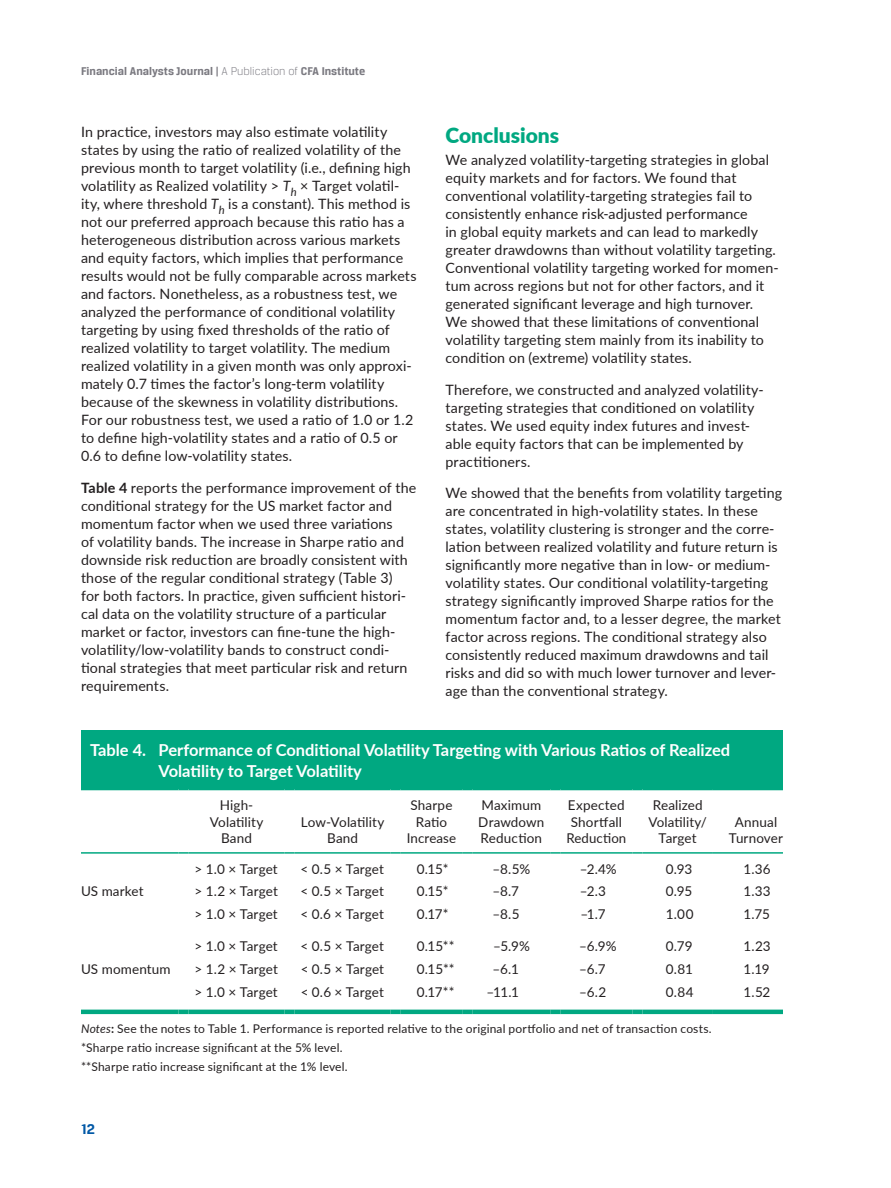
<style>
.page{position:relative;width:891px;height:1188px;background:#fff}
.page>*{position:absolute;margin:0;border:0;box-sizing:border-box;transform-origin:0 0}
.t1{font:900 21px "Lato";color:#00a881}
.t2{font:700 16.5px/21px "Lato";color:#fff}
.t3{font:700 15px "CFA Breuer Text";color:#0158a6}
.t4{font:14.25px/18px "Lato";letter-spacing:.01em;color:#231f20}
.t5{font:13.5px/16.5px "Lato";letter-spacing:.01em;color:#231f20;text-align:center}
.t6{font:12px/18.9px "Lato";letter-spacing:.015em;color:#231f20}
.t7{font:700 12px "CFA Breuer Text";color:#7b7a81}
.s1{font-weight:300}
.s2{font-style:italic}
.s3{font-weight:700}
</style>
<div class="page">
<div style="left:81px;top:730px;width:702px;height:59px;background:#00a881"></div>
<hr style="left:81px;top:789px;width:98px;height:1px;background:#00a881">
<hr style="left:189px;top:789px;width:96px;height:1px;background:#00a881">
<hr style="left:295px;top:789px;width:96px;height:1px;background:#00a881">
<hr style="left:401px;top:789px;width:61px;height:1px;background:#00a881">
<hr style="left:472px;top:789px;width:78px;height:1px;background:#00a881">
<hr style="left:560px;top:789px;width:72px;height:1px;background:#00a881">
<hr style="left:642px;top:789px;width:71px;height:1px;background:#00a881">
<hr style="left:723px;top:789px;width:60px;height:1px;background:#00a881">
<hr style="left:81px;top:852px;width:98px;height:2px;background:#00a881">
<svg style="left:179px;top:852px;width:10px;height:2px"></svg>
<hr style="left:189px;top:852px;width:96px;height:2px;background:#00a881">
<svg style="left:285px;top:852px;width:10px;height:2px"></svg>
<hr style="left:295px;top:852px;width:96px;height:2px;background:#00a881">
<svg style="left:391px;top:852px;width:10px;height:2px"></svg>
<hr style="left:401px;top:852px;width:61px;height:2px;background:#00a881">
<svg style="left:462px;top:852px;width:10px;height:2px"></svg>
<hr style="left:472px;top:852px;width:78px;height:2px;background:#00a881">
<svg style="left:550px;top:852px;width:10px;height:2px"></svg>
<hr style="left:560px;top:852px;width:72px;height:2px;background:#00a881">
<svg style="left:632px;top:852px;width:10px;height:2px"></svg>
<hr style="left:642px;top:852px;width:71px;height:2px;background:#00a881">
<svg style="left:713px;top:852px;width:10px;height:2px"></svg>
<hr style="left:723px;top:852px;width:60px;height:2px;background:#00a881">
<hr style="left:81px;top:1010px;width:98px;height:4px;background:#00a881">
<hr style="left:179px;top:1010px;width:10px;height:4px;background:#00a881">
<hr style="left:189px;top:1010px;width:96px;height:4px;background:#00a881">
<hr style="left:285px;top:1010px;width:10px;height:4px;background:#00a881">
<hr style="left:295px;top:1010px;width:96px;height:4px;background:#00a881">
<hr style="left:391px;top:1010px;width:10px;height:4px;background:#00a881">
<hr style="left:401px;top:1010px;width:61px;height:4px;background:#00a881">
<hr style="left:462px;top:1010px;width:10px;height:4px;background:#00a881">
<hr style="left:472px;top:1010px;width:78px;height:4px;background:#00a881">
<hr style="left:550px;top:1010px;width:10px;height:4px;background:#00a881">
<hr style="left:560px;top:1010px;width:72px;height:4px;background:#00a881">
<hr style="left:632px;top:1010px;width:10px;height:4px;background:#00a881">
<hr style="left:642px;top:1010px;width:71px;height:4px;background:#00a881">
<hr style="left:713px;top:1010px;width:10px;height:4px;background:#00a881">
<hr style="left:723px;top:1010px;width:60px;height:4px;background:#00a881">
<p class="t7" style="left:81px;top:64px;width:286px">Financial Analysts Journal | <span class="s1">A Publication of</span> CFA Institute</p>
<p class="t4" style="left:81px;top:123px;width:337px">In practice, investors may also estimate volatility states by using the ratio of realized volatility of the previous month to target volatility (i.e., defining high volatility as Realized volatility &gt; <span class="s2">T</span><sub>h</sub> × Target volatil&shy;ity, where threshold <span class="s2">T</span><sub>h</sub> is a constant). This method is not our preferred approach because this ratio has a heterogeneous distribution across various markets and equity factors, which implies that performance results would not be fully comparable across markets and factors. Nonetheless, as a robustness test, we analyzed the performance of conditional volatility targeting by using fixed thresholds of the ratio of realized volatility to target volatility. The medium realized volatility in a given month was only approxi&shy;mately 0.7 times the factor’s long-term volatility because of the skewness in volatility distributions.<br>For our robustness test, we used a ratio of 1.0 or 1.2 to define high-volatility states and a ratio of 0.5 or 0.6 to define low-volatility states.</p>
<p class="t4" style="left:81px;top:478px;width:337px"><span class="s3">Table 4</span> reports the performance improvement of the conditional strategy for the US market factor and momentum factor when we used three variations<br>of volatility bands. The increase in Sharpe ratio and downside risk reduction are broadly consistent with those of the regular conditional strategy (Table 3)<br>for both factors. In practice, given sufficient histori&shy;cal data on the volatility structure of a particular market or factor, investors can fine-tune the high&shy;volatility/low-volatility bands to construct condi&shy;tional strategies that meet particular risk and return requirements.</p>
<h1 class="t1" style="left:446px;top:119px;width:115px">Conclusions</h1>
<p class="t4" style="left:446px;top:151px;width:335px">We analyzed volatility-targeting strategies in global equity markets and for factors. We found that conventional volatility-targeting strategies fail to consistently enhance risk-adjusted performance<br>in global equity markets and can lead to markedly greater drawdowns than without volatility targeting.<br>Conventional volatility targeting worked for momen&shy;tum across regions but not for other factors, and it generated significant leverage and high turnover.<br>We showed that these limitations of conventional volatility targeting stem mainly from its inability to condition on (extreme) volatility states.</p>
<p class="t4" style="left:446px;top:380px;width:320px">Therefore, we constructed and analyzed volatility&shy;targeting strategies that conditioned on volatility states. We used equity index futures and invest&shy;able equity factors that can be implemented by practitioners.</p>
<p class="t4" style="left:446px;top:484px;width:338px">We showed that the benefits from volatility targeting are concentrated in high-volatility states. In these states, volatility clustering is stronger and the corre&shy;lation between realized volatility and future return is significantly more negative than in low- or medium&shy;volatility states. Our conditional volatility-targeting strategy significantly improved Sharpe ratios for the momentum factor and, to a lesser degree, the market factor across regions. The conditional strategy also consistently reduced maximum drawdowns and tail risks and did so with much lower turnover and lever&shy;age than the conventional strategy.</p>
<p class="t2" style="left:159px;top:739px;width:573px;text-indent:-69px">Table 4. Performance of Conditional Volatility Targeting with Various Ratios of Realized<br>Volatility to Target Volatility</p>
<p class="t5" style="left:210px;top:796px;width:55px">High-<br>Volatility<br>Band</p>
<p class="t5" style="left:407px;top:796px;width:51px">Sharpe<br>Ratio<br>Increase</p>
<p class="t5" style="left:478px;top:796px;width:68px;text-align:left">Maximum<br>Drawdown<br>Reduction</p>
<p class="t5" style="left:566px;top:796px;width:61px">Expected<br>Shortfall<br>Reduction</p>
<p class="t5" style="left:648px;top:796px;width:60px">Realized<br>Volatility/<br>Target</p>
<p class="t5" style="left:301px;top:813px;width:85px">Low-Volatility<br>Band</p>
<p class="t5" style="left:729px;top:813px;width:55px">Annual<br>Turnover</p>
<p class="t5" style="left:81px;top:883px;width:64px">US market</p>
<p class="t5" style="left:195px;top:860px;width:85px">&gt; 1.0 × Target</p>
<p class="t5" style="left:301px;top:860px;width:85px">&lt; 0.5 × Target</p>
<p class="t5" style="left:417px;top:860px;width:33px">0.15*</p>
<p class="t5" style="left:492px;top:860px;width:39px">–8.5%</p>
<p class="t5" style="left:580px;top:860px;width:38px">–2.4%</p>
<p class="t5" style="left:666px;top:860px;width:28px">0.93</p>
<p class="t5" style="left:744px;top:860px;width:29px">1.36</p>
<p class="t5" style="left:195px;top:883px;width:85px">&gt; 1.2 × Target</p>
<p class="t5" style="left:301px;top:883px;width:85px">&lt; 0.5 × Target</p>
<p class="t5" style="left:417px;top:883px;width:33px">0.15*</p>
<p class="t5" style="left:492px;top:883px;width:28px">–8.7</p>
<p class="t5" style="left:580px;top:883px;width:28px">–2.3</p>
<p class="t5" style="left:666px;top:883px;width:28px">0.95</p>
<p class="t5" style="left:744px;top:883px;width:29px">1.33</p>
<p class="t5" style="left:195px;top:906px;width:85px">&gt; 1.0 × Target</p>
<p class="t5" style="left:301px;top:906px;width:85px">&lt; 0.6 × Target</p>
<p class="t5" style="left:417px;top:906px;width:33px">0.17*</p>
<p class="t5" style="left:492px;top:906px;width:29px">–8.5</p>
<p class="t5" style="left:580px;top:906px;width:27px">–1.7</p>
<p class="t5" style="left:666px;top:906px;width:29px">1.00</p>
<p class="t5" style="left:744px;top:906px;width:28px">1.75</p>
<p class="t5" style="left:195px;top:937px;width:85px">&gt; 1.0 × Target</p>
<p class="t5" style="left:301px;top:937px;width:85px">&lt; 0.5 × Target</p>
<p class="t5" style="left:417px;top:937px;width:39px">0.15**</p>
<p class="t5" style="left:493px;top:937px;width:38px">–5.9%</p>
<p class="t5" style="left:579px;top:937px;width:39px">–6.9%</p>
<p class="t5" style="left:666px;top:937px;width:28px">0.79</p>
<p class="t5" style="left:744px;top:937px;width:29px">1.23</p>
<p class="t5" style="left:195px;top:960px;width:85px">&gt; 1.2 × Target</p>
<p class="t5" style="left:301px;top:960px;width:85px">&lt; 0.5 × Target</p>
<p class="t5" style="left:417px;top:960px;width:39px">0.15**</p>
<p class="t5" style="left:492px;top:960px;width:28px">–6.1</p>
<p class="t5" style="left:579px;top:960px;width:28px">–6.7</p>
<p class="t5" style="left:666px;top:960px;width:28px">0.81</p>
<p class="t5" style="left:744px;top:960px;width:27px">1.19</p>
<p class="t5" style="left:195px;top:983px;width:85px">&gt; 1.0 × Target</p>
<p class="t5" style="left:301px;top:983px;width:85px">&lt; 0.6 × Target</p>
<p class="t5" style="left:417px;top:983px;width:39px">0.17**</p>
<p class="t5" style="left:487px;top:983px;width:34px">–11.1</p>
<p class="t5" style="left:579px;top:983px;width:29px">–6.2</p>
<p class="t5" style="left:666px;top:983px;width:29px">0.84</p>
<p class="t5" style="left:744px;top:983px;width:28px">1.52</p>
<p class="t6" style="left:81px;top:1018px;width:632px"><span class="s2">Notes</span><span class="s3">:</span> See the notes to Table 1. Performance is reported relative to the original portfolio and net of transaction costs. *Sharpe ratio increase significant at the 5% level.<br>**Sharpe ratio increase significant at the 1% level.</p>
<p class="t5" style="left:81px;top:960px;width:91px">US momentum</p>
<p class="t3" style="left:81px;top:1121px;width:15px">12</p>
</div>
